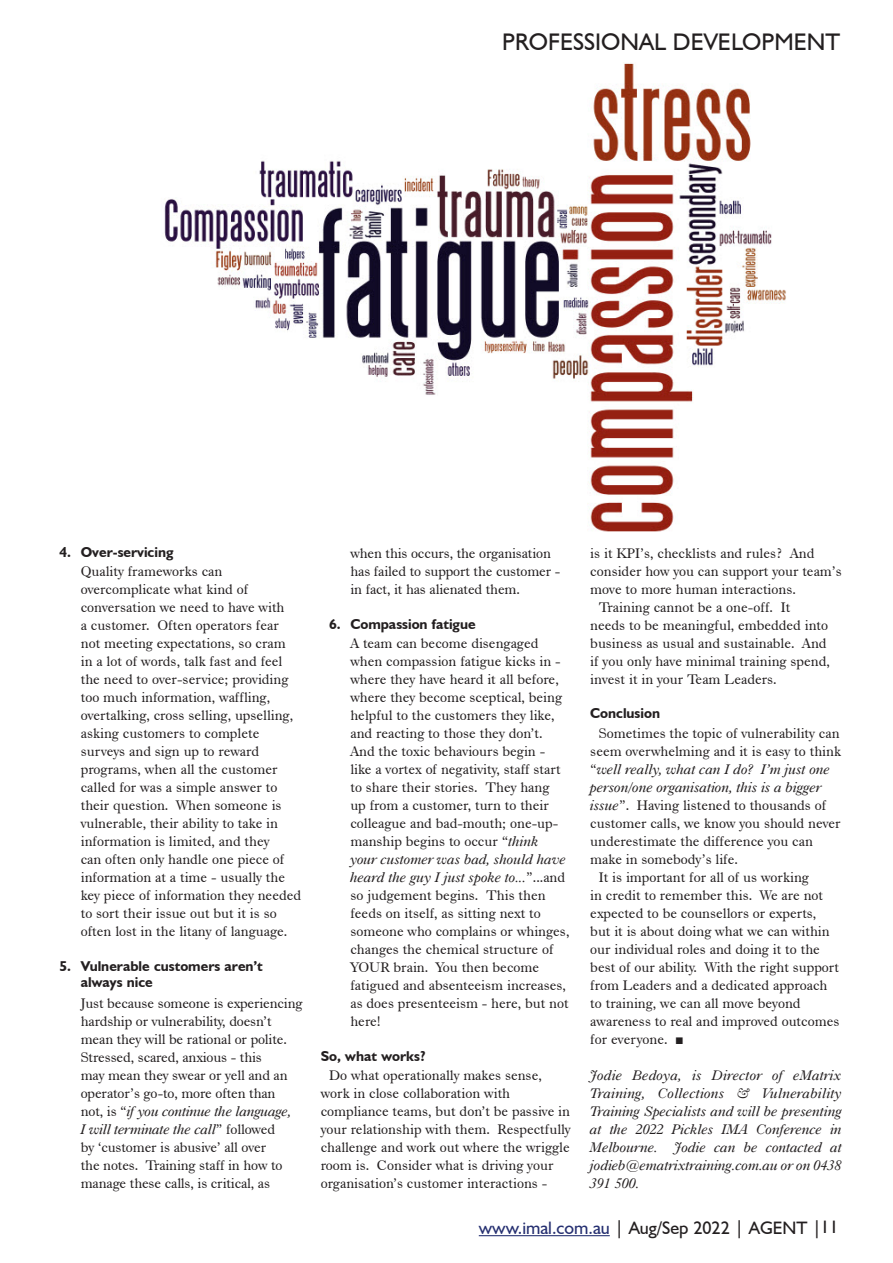
<style>
.page{position:relative;width:893px;height:1263px;background:#fff}
.page>*{position:absolute;margin:0;border:0;box-sizing:border-box;transform-origin:0 0}
.t1{font:24px "Humanist 521 BT";color:#231f20}
.t2{font:18px "Humanist 521 BT";color:#231f20}
.t3{font:14.25px/18px "Dutch 766 BT Roman A";color:#231f20}
.t4{font:14.25px/18px "Dutch 766 BT Italic A";color:#231f20}
.t5{font:700 14.25px/16.5px "Humanist 521 BT";color:#231f20}
.s1{font-family:"Dutch 766 BT Roman A"}
.s2{font-family:"Dutch 766 BT Italic A"}
.s3{font-family:"Arial"}
.s4{color:#263071}
</style>
<div class="page">
<hr style="left:479px;top:1235px;width:131px;height:1px;background:#263071">
<img style="left:164px;top:63px;width:622px;height:469px">
<h1 class="t1" style="left:502px;top:27px;width:340px">PROFESSIONAL DEVELOPMENT</h1>
<p class="t5" style="left:60px;top:543px;width:115px">4. Over-servicing</p>
<p class="t3" style="left:81px;top:562px;width:222px">Quality frameworks can overcomplicate what kind of conversation we need to have with<br>a customer. Often operators fear not meeting expectations, so cram in a lot of words, talk fast and feel the need to over-service; providing too much information, waffling, overtalking, cross selling, upselling, asking customers to complete surveys and sign up to reward programs, when all the customer called for was a simple answer to their question. When someone is vulnerable, their ability to take in information is limited, and they<br>can often only handle one piece of information at a time - usually the key piece of information they needed to sort their issue out but it is so often lost in the litany of language.</p>
<p class="t5" style="left:81px;top:957px;width:184px;text-indent:-21px">5. Vulnerable customers aren’t always nice</p>
<p class="t3" style="left:81px;top:994px;width:223px">Just because someone is experiencing hardship or vulnerability, doesn’t mean they will be rational or polite.<br>Stressed, scared, anxious - this<br>may mean they swear or yell and an operator’s go-to, more often than</p>
<p class="t4" style="left:81px;top:1102px;width:212px"><span class="s1">not, is “</span>if you continue the language,<br>I will terminate the call<span class="s1">” followed</span></p>
<p class="t3" style="left:81px;top:1138px;width:203px">by ‘customer is abusive’ all over the notes. Training staff in how to manage these calls, is critical, as</p>
<p class="t3" style="left:350px;top:544px;width:212px">when this occurs, the organisation has failed to support the customer - in fact, it has alienated them.</p>
<p class="t5" style="left:329px;top:615px;width:148px">6. Compassion fatigue</p>
<p class="t3" style="left:350px;top:634px;width:213px">A team can become disengaged when compassion fatigue kicks in - where they have heard it all before, where they become sceptical, being helpful to the customers they like, and reacting to those they don’t.<br>And the toxic behaviours begin - like a vortex of negativity, staff start to share their stories. They hang up from a customer, turn to their colleague and bad-mouth; one-up&shy;manship begins to occur “<span class="s2">think</span></p>
<p class="t4" style="left:350px;top:850px;width:217px">your customer was bad, should have heard the guy I just spoke to...<span class="s1">”...and</span></p>
<p class="t3" style="left:350px;top:886px;width:221px">so judgement begins. This then feeds on itself, as sitting next to someone who complains or whinges, changes the chemical structure of<br>YOUR brain. You then become fatigued and absenteeism increases, as does presenteeism - here, but not here!</p>
<p class="t5" style="left:321px;top:1047px;width:107px">So, what works?</p>
<p class="t3" style="left:321px;top:1066px;width:252px;text-indent:9px">Do what operationally makes sense, work in close collaboration with compliance teams, but don’t be passive in your relationship with them. Respectfully challenge and work out where the wriggle room is. Consider what is driving your organisation’s customer interactions -</p>
<p class="t3" style="left:590px;top:544px;width:226px">is it KPI’s, checklists and rules? And</p>
<p class="t3" style="left:590px;top:562px;width:253px">consider how you can support your team’s</p>
<p class="t3" style="left:590px;top:580px;width:207px">move to more human interactions.</p>
<p class="t3" style="left:599px;top:598px;width:193px">Training cannot be a one-off. It</p>
<p class="t3" style="left:590px;top:616px;width:239px">needs to be meaningful, embedded into</p>
<p class="t3" style="left:590px;top:634px;width:238px">business as usual and sustainable. And</p>
<p class="t3" style="left:590px;top:652px;width:241px">if you only have minimal training spend,</p>
<p class="t3" style="left:590px;top:670px;width:188px">invest it in your Team Leaders.</p>
<p class="t5" style="left:590px;top:705px;width:71px">Conclusion</p>
<p class="t3" style="left:590px;top:724px;width:252px;text-align:center">Sometimes the topic of vulnerability can seem overwhelming and it is easy to think</p>
<p class="t4" style="left:590px;top:760px;width:241px"><span class="s1">“</span>well really, what can I do? I’m just one person/one organisation, this is a bigger</p>
<p class="t3" style="left:590px;top:796px;width:238px"><span class="s2">issue</span>”. Having listened to thousands of</p>
<p class="t3" style="left:590px;top:814px;width:252px">customer calls, we know you should never</p>
<p class="t3" style="left:590px;top:832px;width:224px">underestimate the difference you can</p>
<p class="t3" style="left:590px;top:850px;width:149px">make in somebody’s life.</p>
<p class="t3" style="left:599px;top:868px;width:212px">It is important for all of us working</p>
<p class="t3" style="left:590px;top:886px;width:234px">in credit to remember this. We are not</p>
<p class="t3" style="left:590px;top:904px;width:228px">expected to be counsellors or experts,</p>
<p class="t3" style="left:590px;top:922px;width:241px">but it is about doing what we can within</p>
<p class="t3" style="left:590px;top:940px;width:231px">our individual roles and doing it to the</p>
<p class="t3" style="left:590px;top:958px;width:250px">best of our ability. With the right support</p>
<p class="t3" style="left:590px;top:976px;width:239px">from Leaders and a dedicated approach</p>
<p class="t3" style="left:590px;top:994px;width:212px">to training, we can all move beyond</p>
<p class="t3" style="left:590px;top:1012px;width:251px">awareness to real and improved outcomes</p>
<p class="t3" style="left:590px;top:1030px;width:95px">for everyone. <span class="s3">■</span></p>
<p class="t4" style="left:590px;top:1066px;width:253px;text-align:justify">Jodie Bedoya, is Director of eMatrix Training, Collections &amp; Vulnerability Training Specialists and will be presenting at the 2022 Pickles IMA Conference in Melbourne. Jodie can be contacted at jodieb@ematrixtraining.com.au or on 0438<br>391 500.</p>
<p class="t2" style="left:479px;top:1216px;width:361px"><span class="s4">www.imal.com.au</span> | Aug/Sep 2022 | AGENT |11</p>
</div>
